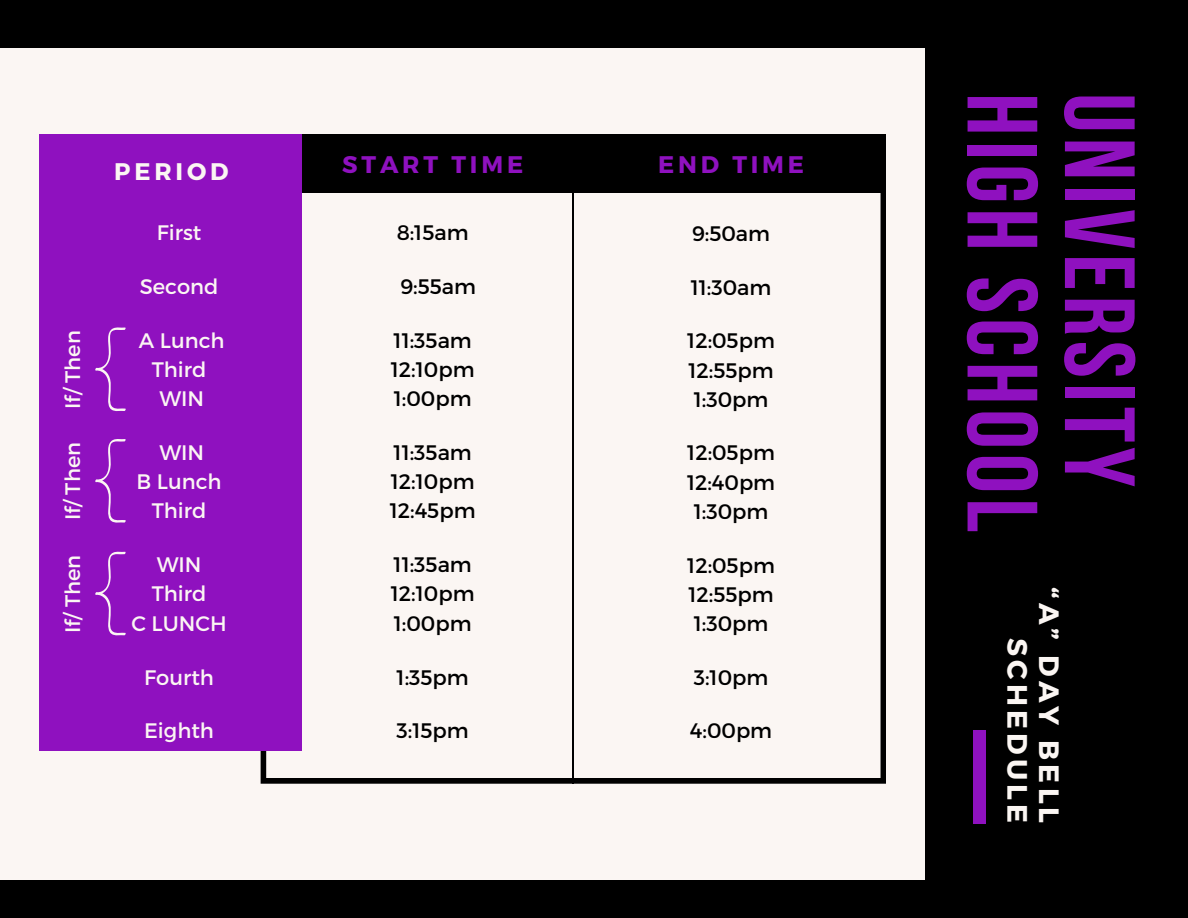
<style>
.page{position:relative;width:1188px;height:918px;background:#000}
.page>*{position:absolute;margin:0;border:0;box-sizing:border-box;transform-origin:0 0}
.t1{font:700 99.6px/97.4px "Bebas Neue";letter-spacing:.05em;color:#8f11bf}
.t2{font:700 28.05px/31.8px "Montserrat";letter-spacing:.15em;color:#fbf6f3;text-align:right}
.t3{font:700 24px "Montserrat";letter-spacing:.16em;color:#8f11bf}
.t4{font:700 24px "Montserrat";letter-spacing:.16em;color:#fbf6f3}
.t5{font:21px "Montserrat";color:#000}
.t6{font:21px "Montserrat";color:#fbf6f3}
</style>
<div class="page">
<div style="left:973px;top:730px;width:13px;height:94px;background:#8f11bf"></div>
<div style="left:0;top:48px;width:925px;height:832px;background:#fbf6f3"></div>
<svg style="left:261px;top:193px;width:625px;height:591px"></svg>
<div style="left:184px;top:134px;width:702px;height:59px;background:#000"></div>
<div style="left:40px;top:134px;width:262px;height:617px;background:#8f11bf"></div>
<svg style="left:95px;top:327px;width:31px;height:85px"></svg>
<svg style="left:95px;top:439px;width:31px;height:84px"></svg>
<svg style="left:95px;top:551px;width:31px;height:85px"></svg>
<p class="t6" style="left:59px;top:409px;width:80px;rotate:-90deg">If/ Then</p>
<p class="t6" style="left:59px;top:520px;width:80px;rotate:-90deg">If/ Then</p>
<p class="t6" style="left:59px;top:633px;width:80px;rotate:-90deg">If/ Then</p>
<p class="t4" style="left:114px;top:156px;width:116px">PERIOD</p>
<p class="t6" style="left:157px;top:219px;width:46px">First</p>
<p class="t6" style="left:140px;top:273px;width:80px">Second</p>
<p class="t6" style="left:139px;top:326px;width:87px">A Lunch</p>
<p class="t6" style="left:152px;top:356px;width:56px">Third</p>
<p class="t6" style="left:159px;top:385px;width:46px">WIN</p>
<p class="t6" style="left:159px;top:439px;width:46px">WIN</p>
<p class="t6" style="left:137px;top:468px;width:86px">B Lunch</p>
<p class="t6" style="left:152px;top:497px;width:56px">Third</p>
<p class="t6" style="left:157px;top:551px;width:46px">WIN</p>
<p class="t6" style="left:152px;top:580px;width:56px">Third</p>
<p class="t6" style="left:132px;top:610px;width:97px">C LUNCH</p>
<p class="t6" style="left:144px;top:663px;width:71px">Fourth</p>
<p class="t6" style="left:144px;top:717px;width:71px">Eighth</p>
<h3 class="t3" style="left:342px;top:148px;width:182px">START TIME</h3>
<p class="t3" style="left:658px;top:148px;width:148px">END TIME</p>
<p class="t5" style="left:397px;top:219px;width:74px">8:15am</p>
<p class="t5" style="left:692px;top:220px;width:80px">9:50am</p>
<p class="t5" style="left:400px;top:273px;width:77px">9:55am</p>
<p class="t5" style="left:691px;top:274px;width:82px">11:30am</p>
<p class="t5" style="left:394px;top:326px;width:80px">11:35am</p>
<p class="t5" style="left:391px;top:356px;width:85px">12:10pm</p>
<p class="t5" style="left:394px;top:385px;width:79px">1:00pm</p>
<p class="t5" style="left:687px;top:327px;width:89px">12:05pm</p>
<p class="t5" style="left:688px;top:356px;width:87px">12:55pm</p>
<p class="t5" style="left:694px;top:386px;width:76px">1:30pm</p>
<p class="t5" style="left:394px;top:439px;width:80px">11:35am</p>
<p class="t5" style="left:391px;top:468px;width:85px">12:10pm</p>
<p class="t5" style="left:390px;top:497px;width:87px">12:45pm</p>
<p class="t5" style="left:394px;top:551px;width:80px">11:35am</p>
<p class="t5" style="left:391px;top:580px;width:85px">12:10pm</p>
<h3 class="t5" style="left:394px;top:610px;width:79px">1:00pm</h3>
<h3 class="t5" style="left:397px;top:663px;width:74px">1:35pm</h3>
<p class="t5" style="left:397px;top:717px;width:74px">3:15pm</p>
<p class="t5" style="left:687px;top:439px;width:89px">12:05pm</p>
<p class="t5" style="left:687px;top:469px;width:90px">12:40pm</p>
<p class="t5" style="left:694px;top:498px;width:76px">1:30pm</p>
<p class="t5" style="left:687px;top:551px;width:89px">12:05pm</p>
<p class="t5" style="left:688px;top:581px;width:87px">12:55pm</p>
<p class="t5" style="left:694px;top:610px;width:76px">1:30pm</p>
<p class="t5" style="left:694px;top:664px;width:76px">3:10pm</p>
<p class="t5" style="left:690px;top:717px;width:84px">4:00pm</p>
<p class="t1" style="left:1138px;top:93px;width:440px;rotate:90deg">university high school</p>
<p class="t2" style="left:1067px;top:587px;width:237px;rotate:90deg">“A” DAY BELL<br>SCHEDULE</p>
</div>
